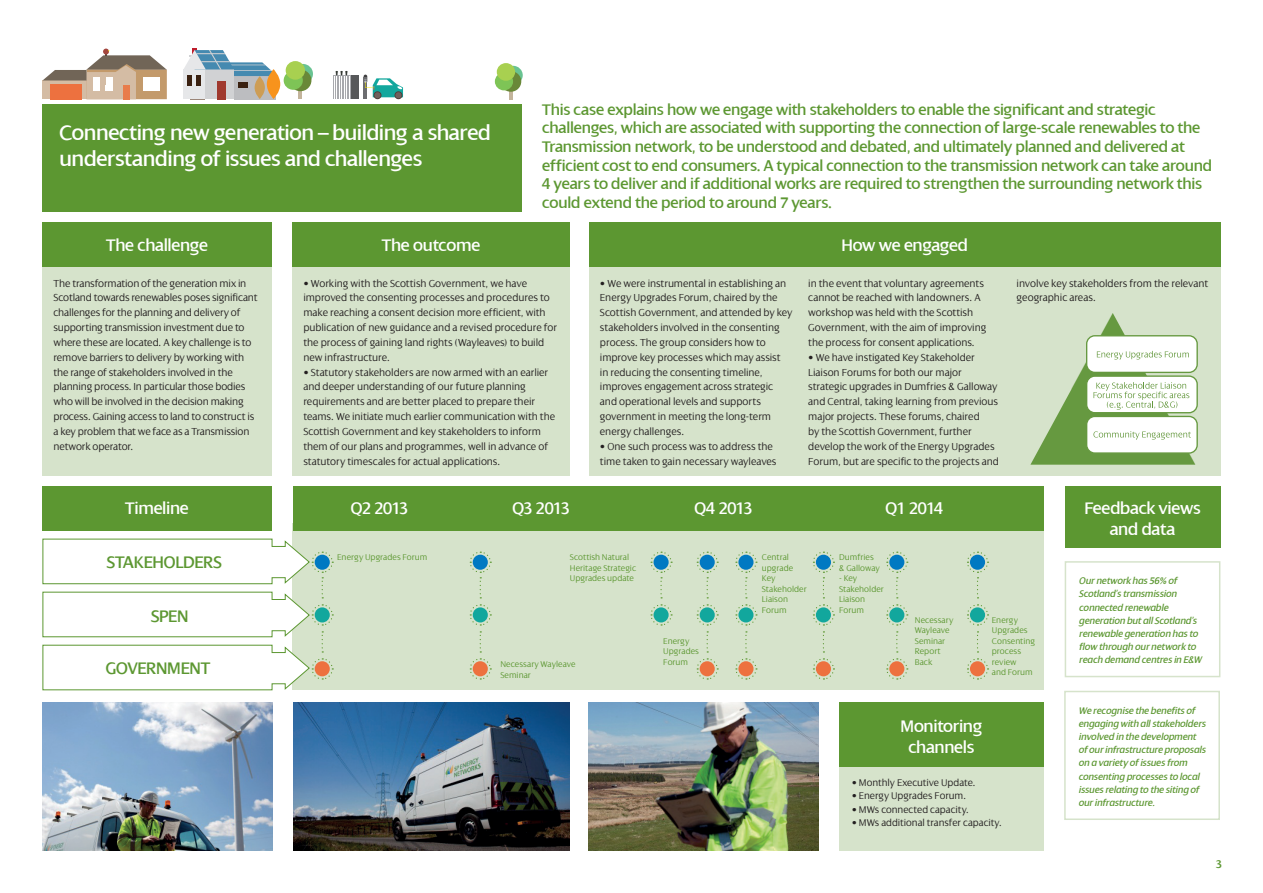
<style>
.page{position:relative;width:1263px;height:893px;background:#fff}
.page>*{position:absolute;margin:0;border:0;box-sizing:border-box;transform-origin:0 0}
.t1{font:22.5px/25.5px "Dialog";letter-spacing:-.02em;color:#fff}
.t2{font:18px/21px "Dialog";letter-spacing:-.02em;color:#fff;text-align:center}
.t3{font:18px "Dialog";letter-spacing:-.02em;color:#5c9731}
.t4{font:16.5px/18.8px "Dialog";letter-spacing:-.015em;color:#5c9731}
.t5{font:600 12px "Dialog";color:#5c9731}
.t6{font:300 10.95px/14.9px "Dialog";letter-spacing:-.01em;color:#231f20}
.t7{font:300 10.5px "Dialog";color:#231f20}
.t8{font:italic 10.35px/13.2px "Dialog";color:#5c9731}
.t9{font:300 9px/10.5px "Dialog";color:#5c9731}
.s1{font-weight:600}
</style>
<div class="page">
<div style="left:292px;top:267px;width:278px;height:209px;background:#d6e3cb"></div>
<div style="left:589px;top:267px;width:631px;height:209px;background:#d6e3cb"></div>
<div style="left:43px;top:104px;width:478px;height:108px;background:#5c9731"></div>
<svg style="left:43px;top:49px;width:124px;height:50px"></svg>
<div style="left:374px;top:91px;width:7px;height:8px;background:#534440;border-radius:50%"></div>
<hr style="left:364px;top:78px;width:3px;height:21px;background:#6c6d70">
<svg style="left:364px;top:75px;width:39px;height:23px"></svg>
<div style="left:333px;top:75px;width:26px;height:24px;background:#a8a9ad"></div>
<div style="left:351px;top:75px;width:8px;height:24px;background:#57585a"></div>
<svg style="left:334px;top:71px;width:16px;height:27px"></svg>
<hr style="left:509px;top:81px;width:3px;height:18px;background:#c3b49b">
<svg style="left:503px;top:66px;width:20px;height:19px"></svg>
<div style="left:500px;top:71px;width:21px;height:21px;background:#698838;border-radius:50%"></div>
<div style="left:495px;top:73px;width:18px;height:17px;background:#7ec456;border-radius:50%"></div>
<div style="left:497px;top:63px;width:18px;height:18px;background:#a8d050;border-radius:50%"></div>
<hr style="left:298px;top:80px;width:4px;height:19px;background:#c3b49b">
<svg style="left:293px;top:64px;width:20px;height:20px"></svg>
<div style="left:289px;top:70px;width:22px;height:21px;background:#698838;border-radius:50%"></div>
<div style="left:284px;top:71px;width:19px;height:19px;background:#7ec456;border-radius:50%"></div>
<div style="left:286px;top:61px;width:19px;height:19px;background:#a8d050;border-radius:50%"></div>
<hr style="left:192px;top:49px;width:4px;height:13px;background:#be1d2c">
<div style="left:183px;top:69px;width:51px;height:30px;background:#e6e7e9"></div>
<hr style="left:187px;top:76px;width:4px;height:10px;background:#3a2111">
<hr style="left:196px;top:76px;width:4px;height:10px;background:#3a2111">
<div style="left:234px;top:76px;width:42px;height:23px;background:#bcbdc0"></div>
<svg style="left:255px;top:76px;width:10px;height:23px"></svg>
<div style="left:206px;top:69px;width:28px;height:30px;background:#d1d2d4"></div>
<svg style="left:267px;top:69px;width:13px;height:30px"></svg>
<div style="left:217px;top:81px;width:9px;height:18px;background:#a0392e"></div>
<svg style="left:184px;top:50px;width:93px;height:26px"></svg>
<div style="left:239px;top:82px;width:9px;height:6px;background:#3a2111"></div>
<div style="left:43px;top:223px;width:229px;height:44px;background:#5c9731"></div>
<div style="left:839px;top:731px;width:205px;height:119px;background:#d6e3cb"></div>
<div style="left:839px;top:703px;width:205px;height:64px;background:#5c9731"></div>
<div style="left:292px;top:223px;width:278px;height:44px;background:#5c9731"></div>
<img style="left:294px;top:703px;width:276px;height:147px">
<img style="left:43px;top:703px;width:230px;height:147px">
<img style="left:589px;top:703px;width:229px;height:147px">
<div style="left:43px;top:267px;width:229px;height:209px;background:#d6e3cb"></div>
<div style="left:43px;top:486px;width:229px;height:44px;background:#5c9731"></div>
<div style="left:292px;top:523px;width:752px;height:167px;background:#d6e3cb"></div>
<div style="left:293px;top:486px;width:751px;height:44px;background:#5c9731"></div>
<svg style="left:650px;top:604px;width:22px;height:22px"></svg>
<svg style="left:469px;top:604px;width:22px;height:76px"></svg>
<svg style="left:696px;top:604px;width:22px;height:76px"></svg>
<svg style="left:886px;top:604px;width:22px;height:76px"></svg>
<svg style="left:735px;top:604px;width:22px;height:76px"></svg>
<svg style="left:967px;top:604px;width:22px;height:76px"></svg>
<svg style="left:813px;top:604px;width:22px;height:76px"></svg>
<svg style="left:42px;top:538px;width:291px;height:153px"></svg>
<svg style="left:469px;top:551px;width:22px;height:47px"></svg>
<svg style="left:696px;top:551px;width:22px;height:47px"></svg>
<svg style="left:886px;top:551px;width:22px;height:47px"></svg>
<svg style="left:735px;top:551px;width:22px;height:47px"></svg>
<svg style="left:967px;top:551px;width:22px;height:47px"></svg>
<svg style="left:813px;top:551px;width:22px;height:47px"></svg>
<svg style="left:650px;top:551px;width:22px;height:47px"></svg>
<div style="left:589px;top:223px;width:631px;height:44px;background:#5c9731"></div>
<div style="left:1065px;top:561px;width:155px;height:116px;border:2px solid #d6e3cb"></div>
<div style="left:1064px;top:691px;width:156px;height:129px;border:2px solid #d6e3cb"></div>
<div style="left:1065px;top:486px;width:155px;height:62px;background:#5c9731"></div>
<svg style="left:1030px;top:313px;width:168px;height:152px"></svg>
<h1 class="t1" style="left:60px;top:121px;width:433px">Connecting new generation – building a shared understanding of issues and challenges</h1>
<h2 class="t2" style="left:106px;top:235px;width:104px">The challenge</h2>
<h2 class="t2" style="left:382px;top:235px;width:100px">The outcome</h2>
<p class="t4" style="left:542px;top:100px;width:671px">This case explains how we engage with stakeholders to enable the significant and strategic challenges, which are associated with supporting the connection of large-scale renewables to the Transmission network, to be understood and debated, and ultimately planned and delivered at efficient cost to end consumers. A typical connection to the transmission network can take around 4 years to deliver and if additional works are required to strengthen the surrounding network this could extend the period to around 7 years.</p>
<h2 class="t2" style="left:841px;top:235px;width:128px">How we engaged</h2>
<p class="t6" style="left:53px;top:276px;width:206px">The transformation of the generation mix in Scotland towards renewables poses significant challenges for the planning and delivery of supporting transmission investment due to where these are located. A key challenge is to remove barriers to delivery by working with the range of stakeholders involved in the planning process. In particular those bodies who will be involved in the decision making process. Gaining access to land to construct is a key problem that we face as a Transmission network operator.</p>
<p class="t6" style="left:303px;top:276px;width:255px">• Working with the Scottish Government, we have improved the consenting processes and procedures to make reaching a consent decision more efficient, with publication of new guidance and a revised procedure for the process of gaining land rights (Wayleaves) to build new infrastructure.</p>
<p class="t6" style="left:303px;top:365px;width:253px">• Statutory stakeholders are now armed with an earlier and deeper understanding of our future planning requirements and are better placed to prepare their teams. We initiate much earlier communication with the Scottish Government and key stakeholders to inform them of our plans and programmes, well in advance of statutory timescales for actual applications.</p>
<p class="t6" style="left:600px;top:276px;width:194px">• We were instrumental in establishing an Energy Upgrades Forum, chaired by the Scottish Government, and attended by key stakeholders involved in the consenting process. The group considers how to improve key processes which may assist<br>in reducing the consenting timeline, improves engagement across strategic and operational levels and supports government in meeting the long-term energy challenges.</p>
<p class="t6" style="left:600px;top:439px;width:178px">• One such process was to address the time taken to gain necessary wayleaves</p>
<p class="t6" style="left:808px;top:276px;width:180px">in the event that voluntary agreements cannot be reached with landowners. A workshop was held with the Scottish Government, with the aim of improving the process for consent applications.</p>
<p class="t6" style="left:808px;top:350px;width:192px">• We have instigated Key Stakeholder Liaison Forums for both our major strategic upgrades in Dumfries &amp; Galloway and Central, taking learning from previous major projects. These forums, chaired<br>by the Scottish Government, further develop the work of the Energy Upgrades Forum, but are specific to the projects and</p>
<p class="t6" style="left:1017px;top:276px;width:193px">involve key stakeholders from the relevant geographic areas.</p>
<h2 class="t2" style="left:125px;top:498px;width:65px">Timeline</h2>
<h2 class="t2" style="left:351px;top:498px;width:59px">Q2 2013</h2>
<h2 class="t2" style="left:513px;top:498px;width:59px">Q3 2013</h2>
<h2 class="t2" style="left:694px;top:498px;width:59px">Q4 2013</h2>
<h2 class="t2" style="left:886px;top:498px;width:59px">Q1 2014</h2>
<p class="t9" style="left:337px;top:552px;width:92px">Energy Upgrades Forum</p>
<p class="t9" style="left:762px;top:552px;width:46px">Central upgrade<br>Key<br>Stakeholder<br>Liaison<br>Forum</p>
<p class="t9" style="left:570px;top:552px;width:68px">Scottish Natural<br>Heritage Strategic<br>Upgrades update</p>
<p class="t9" style="left:839px;top:552px;width:42px">Dumfries &amp; Galloway</p>
<p class="t9" style="left:839px;top:573px;width:46px">- Key<br>Stakeholder<br>Liaison<br>Forum</p>
<h2 class="t3" style="left:107px;top:552px;width:117px">STAKEHOLDERS</h2>
<h2 class="t3" style="left:151px;top:607px;width:39px">SPEN</h2>
<h2 class="t3" style="left:106px;top:658px;width:106px">GOVERNMENT</h2>
<p class="t9" style="left:915px;top:614px;width:40px">Necessary<br>Wayleave<br>Seminar<br>Report<br>Back</p>
<p class="t9" style="left:992px;top:614px;width:45px">Energy<br>Upgrades<br>Consenting process review<br>and Forum</p>
<p class="t9" style="left:663px;top:636px;width:37px">Energy<br>Upgrades<br>Forum</p>
<p class="t9" style="left:500px;top:659px;width:77px">Necessary Wayleave<br>Seminar</p>
<h2 class="t2" style="left:900px;top:716px;width:83px">Monitoring channels</h2>
<p class="t7" style="left:852px;top:777px;width:125px">• Monthly Executive Update.</p>
<p class="t7" style="left:852px;top:790px;width:116px">• Energy Upgrades Forum.</p>
<p class="t7" style="left:852px;top:804px;width:119px">• MWs connected capacity.</p>
<p class="t7" style="left:852px;top:817px;width:152px">• MWs additional transfer capacity.</p>
<h2 class="t2" style="left:1084px;top:498px;width:118px">Feedback views and data</h2>
<p class="t8" style="left:1079px;top:574px;width:124px">Our network has <span class="s1">56%</span> of<br>Scotland’s transmission connected renewable generation but all Scotland’s renewable generation has to flow through our network to reach demand centres in E&amp;W</p>
<p class="t8" style="left:1078px;top:704px;width:129px">We recognise the benefits of engaging with all stakeholders involved in the development of our infrastructure proposals on a variety of issues from consenting processes to local issues relating to the siting of our infrastructure.</p>
<p class="t5" style="left:1216px;top:858px;width:8px">3</p>
</div>
